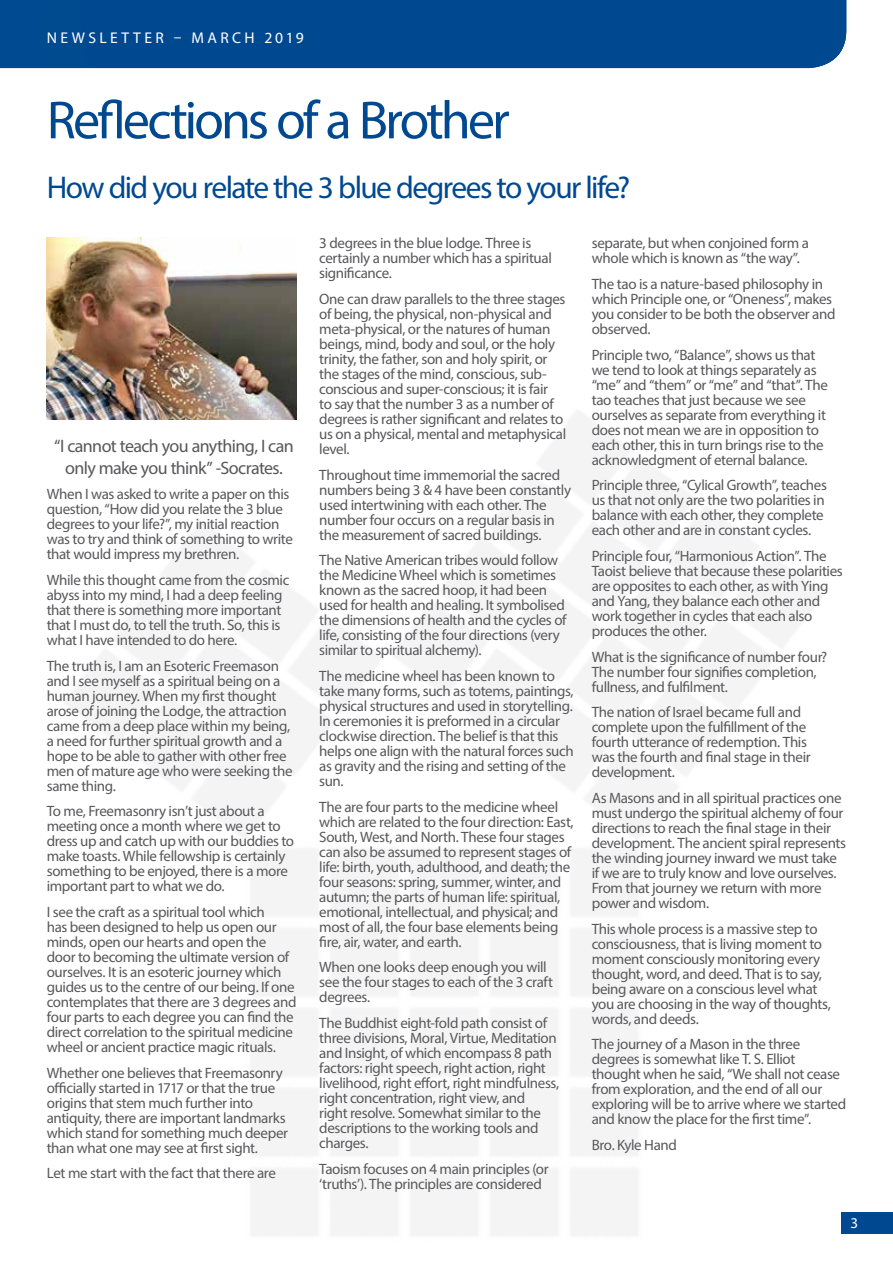
<style>
.page{position:relative;width:893px;height:1263px;background:#fff}
.page>*{position:absolute;margin:0;border:0;box-sizing:border-box;transform-origin:0 0}
.t1{font:54px "Myriad Pro";letter-spacing:-.055em;color:#004990}
.t2{font:31.5px "Myriad Pro";letter-spacing:-.055em;color:#004990}
.t3{font:18px/21.6px "Myriad Pro";letter-spacing:-.035em;color:#58585b;text-align:center}
.t4{font:15.6px "Myriad Pro";letter-spacing:.215em;color:#fff}
.t5{font:15px/15px "Myriad Pro";letter-spacing:-.025em;color:#58585b}
.t6{font:15px "Myriad Pro";color:#fff}
</style>
<div class="page">
<img style="left:252px;top:1192px;width:595px;height:44px">
<img style="left:47px;top:237px;width:249px;height:183px">
<div style="left:842px;top:1212px;width:51px;height:21px;background:#004990"></div>
<div style="left:0;top:0;width:846px;height:68px;background:#004990"></div>
<p class="t4" style="left:47px;top:28px;width:258px">NEWSLETTER – MARCH 2019</p>
<p class="t4" style="left:191px;top:28px;width:149px">NOVEMBER 2018</p>
<h1 class="t1" style="left:47px;top:87px;width:464px">Reflections of a Brother</h1>
<h2 class="t2" style="left:47px;top:168px;width:585px">How did you relate the 3 blue degrees to your life?</h2>
<p class="t3" style="left:54px;top:435px;width:241px">“I cannot teach you anything, I can only make you think” -Socrates.</p>
<p class="t5" style="left:47px;top:487px;width:248px">When I was asked to write a paper on this question, “How did you relate the 3 blue degrees to your life?”, my initial reaction was to try and think of something to write that would impress my brethren.</p>
<p class="t5" style="left:47px;top:572px;width:244px">While this thought came from the cosmic abyss into my mind, I had a deep feeling that there is something more important that I must do, to tell the truth. So, this is what I have intended to do here.</p>
<p class="t5" style="left:47px;top:658px;width:247px">The truth is, I am an Esoteric Freemason and I see myself as a spiritual being on a human journey. When my first thought arose of joining the Lodge, the attraction came from a deep place within my being, a need for further spiritual growth and a hope to be able to gather with other free men of mature age who were seeking the same thing.</p>
<p class="t5" style="left:47px;top:803px;width:249px">To me, Freemasonry isn’t just about a meeting once a month where we get to dress up and catch up with our buddies to make toasts. While fellowship is certainly something to be enjoyed, there is a more important part to what we do.</p>
<p class="t5" style="left:47px;top:904px;width:251px">I see the craft as a spiritual tool which<br>has been designed to help us open our minds, open our hearts and open the door to becoming the ultimate version of ourselves. It is an esoteric journey which guides us to the centre of our being. If one contemplates that there are 3 degrees and four parts to each degree you can find the direct correlation to the spiritual medicine wheel or ancient practice magic rituals.</p>
<p class="t5" style="left:47px;top:1065px;width:243px">Whether one believes that Freemasonry officially started in 1717 or that the true origins that stem much further into antiquity, there are important landmarks which stand for something much deeper than what one may see at first sight.</p>
<p class="t5" style="left:47px;top:1165px;width:231px">Let me start with the fact that there are</p>
<p class="t5" style="left:319px;top:236px;width:234px">3 degrees in the blue lodge. Three is certainly a number which has a spiritual significance.</p>
<p class="t5" style="left:319px;top:291px;width:249px">One can draw parallels to the three stages of being, the physical, non-physical and meta-physical, or the natures of human beings, mind, body and soul, or the holy trinity, the father, son and holy spirit, or the stages of the mind, conscious, sub&shy;conscious and super-conscious; it is fair<br>to say that the number 3 as a number of degrees is rather significant and relates to us on a physical, mental and metaphysical level.</p>
<p class="t5" style="left:319px;top:467px;width:253px">Throughout time immemorial the sacred numbers being 3 &amp; 4 have been constantly used intertwining with each other. The number four occurs on a regular basis in the measurement of sacred buildings.</p>
<p class="t5" style="left:319px;top:552px;width:249px">The Native American tribes would follow the Medicine Wheel which is sometimes known as the sacred hoop, it had been used for health and healing. It symbolised the dimensions of health and the cycles of life, consisting of the four directions (very similar to spiritual alchemy).</p>
<p class="t5" style="left:319px;top:668px;width:256px">The medicine wheel has been known to take many forms, such as totems, paintings, physical structures and used in storytelling.<br>In ceremonies it is preformed in a circular clockwise direction. The belief is that this helps one align with the natural forces such as gravity and the rising and setting of the sun.</p>
<p class="t5" style="left:319px;top:799px;width:256px">The are four parts to the medicine wheel which are related to the four direction: East, South, West, and North. These four stages can also be assumed to represent stages of life: birth, youth, adulthood, and death; the four seasons: spring, summer, winter, and autumn; the parts of human life: spiritual, emotional, intellectual, and physical; and most of all, the four base elements being fire, air, water, and earth.</p>
<p class="t5" style="left:319px;top:959px;width:235px">When one looks deep enough you will see the four stages to each of the 3 craft degrees.</p>
<p class="t5" style="left:319px;top:1015px;width:242px">The Buddhist eight-fold path consist of three divisions, Moral, Virtue, Meditation and Insight, of which encompass 8 path factors: right speech, right action, right livelihood, right effort, right mindfulness, right concentration, right view, and<br>right resolve. Somewhat similar to the descriptions to the working tools and charges.</p>
<p class="t5" style="left:319px;top:1161px;width:231px">Taoism focuses on 4 main principles (or ‘truths’). The principles are considered</p>
<p class="t5" style="left:592px;top:236px;width:219px">separate, but when conjoined form a whole which is known as “the way”.</p>
<p class="t5" style="left:592px;top:276px;width:245px">The tao is a nature-based philosophy in which Principle one, or “Oneness”, makes you consider to be both the observer and observed.</p>
<p class="t5" style="left:592px;top:347px;width:238px">Principle two, “Balance”, shows us that we tend to look at things separately as “me” and “them” or “me” and “that”. The tao teaches that just because we see ourselves as separate from everything it does not mean we are in opposition to each other, this in turn brings rise to the acknowledgment of eternal balance.</p>
<p class="t5" style="left:592px;top:478px;width:237px">Principle three, “Cylical Growth”, teaches us that not only are the two polarities in balance with each other, they complete each other and are in constant cycles.</p>
<p class="t5" style="left:592px;top:548px;width:253px">Principle four, “Harmonious Action”. The Taoist believe that because these polarities are opposites to each other, as with Ying and Yang, they balance each other and work together in cycles that each also produces the other.</p>
<p class="t5" style="left:592px;top:649px;width:237px">What is the significance of number four?<br>The number four signifies completion, fullness, and fulfilment.</p>
<p class="t5" style="left:592px;top:704px;width:220px">The nation of Israel became full and complete upon the fulfillment of the fourth utterance of redemption. This was the fourth and final stage in their development.</p>
<p class="t5" style="left:592px;top:790px;width:256px">As Masons and in all spiritual practices one must undergo the spiritual alchemy of four directions to reach the final stage in their development. The ancient spiral represents the winding journey inward we must take if we are to truly know and love ourselves.<br>From that journey we return with more power and wisdom.</p>
<p class="t5" style="left:592px;top:921px;width:241px">This whole process is a massive step to consciousness, that is living moment to moment consciously monitoring every thought, word, and deed. That is to say, being aware on a conscious level what you are choosing in the way of thoughts, words, and deeds.</p>
<p class="t5" style="left:592px;top:1036px;width:256px">The journey of a Mason in the three degrees is somewhat like T. S. Elliot thought when he said, “We shall not cease from exploration, and the end of all our exploring will be to arrive where we started and know the place for the first time”.</p>
<p class="t5" style="left:592px;top:1137px;width:87px">Bro. Kyle Hand</p>
<p class="t6" style="left:850px;top:1214px;width:9px">3</p>
</div>
